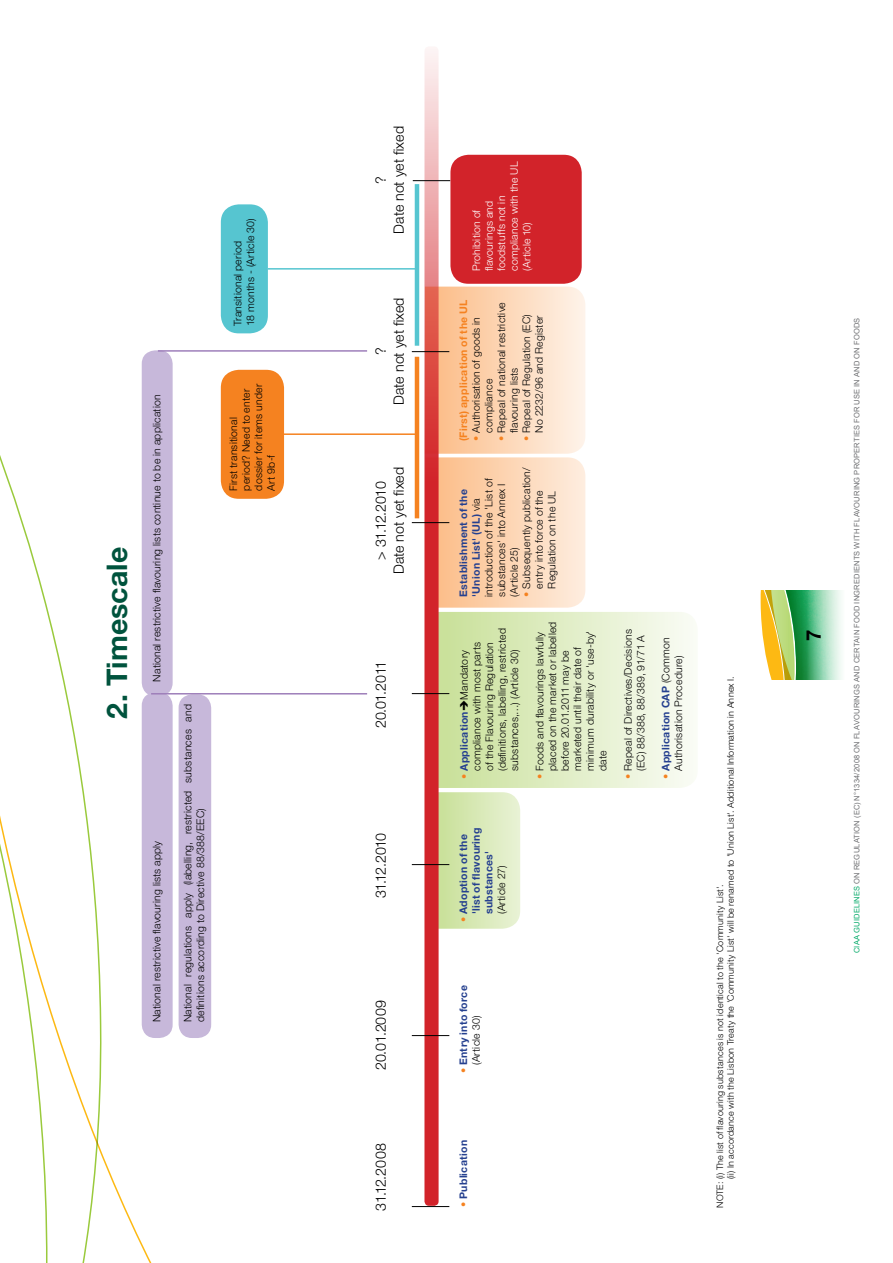
<style>
.page{position:relative;width:893px;height:1263px;background:#fff}
.page>*{position:absolute;margin:0;border:0;box-sizing:border-box;transform-origin:0 0}
.t1{font:700 28.5px "Helvetica Neue LT Std";letter-spacing:.005em;color:#00533d}
.t2{font:700 20.25px "Helvetica Neue LT Std";color:#000}
.t3{font:300 14.25px "Helvetica Neue LT Std";letter-spacing:-.01em;color:#000}
.t4{font:300 10.5px/12.6px "Helvetica Neue LT Std";letter-spacing:.02em;color:#000}
.t5{font:700 10.5px/12.6px "Helvetica Neue LT Std";letter-spacing:.025em;color:#25408f}
.t6{font:300 10.5px/12.6px "Helvetica Neue LT Std";letter-spacing:.02em;color:#fff}
.t7{font:700 10.5px "Helvetica Neue LT Std";letter-spacing:.025em;color:#f58220}
.t8{font:300 9px/10.8px "Helvetica Neue LT Std";letter-spacing:.025em;color:#000}
.t9{font:7.5px "Arial";letter-spacing:.025em;color:#6d6e71}
.s1{color:#f58220}
.s2{font-weight:700;color:#25408f}
.s3{font-weight:300;color:#f58220}
.s4{font-weight:300;color:#000}
.s5{color:#00a967}
</style>
<div class="page">
<svg style="left:760px;top:590px;width:15px;height:90px"></svg>
<img style="left:775px;top:590px;width:13px;height:90px">
<img style="left:788px;top:590px;width:18px;height:90px">
<svg style="left:806px;top:590px;width:35px;height:90px;background:#99d6b4"></svg>
<svg style="left:102px;top:352px;width:50px;height:911px"></svg>
<svg style="left:0;top:455px;width:102px;height:808px"></svg>
<svg style="left:439px;top:287px;width:146px;height:321px;background:#fcd7b8"></svg>
<svg style="left:439px;top:612px;width:254px;height:176px;background:#e0edc6"></svg>
<svg style="left:439px;top:792px;width:81px;height:137px;background:#d9e9b7"></svg>
<svg style="left:424px;top:46px;width:15px;height:1160px;background:#db5255"></svg>
<hr style="left:412px;top:1206px;width:37px;height:1px;background:#000">
<hr style="left:412px;top:1035px;width:37px;height:1px;background:#000">
<hr style="left:412px;top:864px;width:37px;height:1px;background:#000">
<hr style="left:412px;top:693px;width:37px;height:1px;background:#000">
<hr style="left:412px;top:522px;width:37px;height:1px;background:#000">
<hr style="left:412px;top:351px;width:37px;height:1px;background:#000">
<hr style="left:413px;top:180px;width:37px;height:1px;background:#000">
<div style="left:142px;top:350px;width:31px;height:346px;background:#c7b8da;border-radius:14px"></div>
<div style="left:142px;top:692px;width:31px;height:346px;background:#c7b8da;border-radius:14px"></div>
<div style="left:179px;top:694px;width:32px;height:344px;background:#c7b8da;border-radius:14px"></div>
<div style="left:221px;top:370px;width:63px;height:129px;background:#f58220;border-radius:18px"></div>
<div style="left:221px;top:204px;width:47px;height:129px;background:#56c5d0;border-radius:18px"></div>
<div style="left:450px;top:155px;width:132px;height:129px;background:#d2232a;border-radius:18px"></div>
<hr style="left:415px;top:184px;width:4px;height:162px;background:#56c5d0">
<hr style="left:415px;top:357px;width:4px;height:161px;background:#f58220">
<hr style="left:151px;top:693px;width:216px;height:1px;background:#9e7fba">
<hr style="left:158px;top:350px;width:209px;height:2px;background:#9e7fba">
<hr style="left:281px;top:433px;width:135px;height:2px;background:#f58220">
<hr style="left:268px;top:268px;width:148px;height:2px;background:#56c5d0">
<h1 class="t1" style="left:99px;top:719px;width:173px;rotate:-90deg">2. Timescale</h1>
<p class="t4" style="left:231px;top:326px;width:110px;rotate:-90deg">Transitional period<br>18 months - (Article 30)</p>
<p class="t4" style="left:150px;top:682px;width:289px;rotate:-90deg">National restrictive flavouring lists continue to be in application</p>
<p class="t4" style="left:227px;top:491px;width:108px;rotate:-90deg">First transitional period? Need to enter dossier for items under<br>Art 9b-f</p>
<p class="t4" style="left:150px;top:1022px;width:183px;rotate:-90deg">National restrictive flavouring lists apply</p>
<p class="t4" style="left:181px;top:1022px;width:320px;rotate:-90deg">National regulations apply (labelling, restricted substances and definitions according to Directive 88/388/EEC)</p>
<h3 class="t3" style="left:390px;top:234px;width:109px;rotate:-90deg">Date not yet fixed</h3>
<h3 class="t3" style="left:372px;top:184px;width:9px;rotate:-90deg">?</h3>
<h3 class="t3" style="left:390px;top:405px;width:109px;rotate:-90deg">Date not yet fixed</h3>
<h3 class="t3" style="left:372px;top:355px;width:9px;rotate:-90deg">?</h3>
<h3 class="t3" style="left:390px;top:574px;width:109px;rotate:-90deg">Date not yet fixed</h3>
<h3 class="t3" style="left:372px;top:560px;width:80px;rotate:-90deg">&gt; 31.12.2010</h3>
<h3 class="t3" style="left:372px;top:728px;width:69px;rotate:-90deg">20.01.2011</h3>
<h3 class="t3" style="left:372px;top:898px;width:67px;rotate:-90deg">31.12.2010</h3>
<h3 class="t3" style="left:372px;top:1070px;width:71px;rotate:-90deg">20.01.2009</h3>
<h3 class="t3" style="left:372px;top:1211px;width:69px;rotate:-90deg">31.12.2008</h3>
<p class="t6" style="left:470px;top:271px;width:111px;rotate:-90deg">Prohibition of flavourings and foodstuffs not in compliance with the UL (Article 10)</p>
<p class="t7" style="left:457px;top:441px;width:143px;rotate:-90deg">(First) application of the UL</p>
<p class="t4" style="left:495px;top:433px;width:132px;text-indent:-8px;rotate:-90deg"><span class="s1">•</span> Repeal of national restrictive flavouring lists</p>
<p class="t4" style="left:520px;top:441px;width:128px;text-align:right;rotate:-90deg"><span class="s1">•</span> Repeal of Regulation (EC)<br>No 2232/96 and Register</p>
<p class="t4" style="left:470px;top:433px;width:117px;text-indent:-8px;rotate:-90deg"><span class="s1">•</span> Authorisation of goods in compliance</p>
<p class="t4" style="left:457px;top:597px;width:120px;rotate:-90deg"><span class="s2">Establishment of the 'Union List' (UL)</span> via introduction of the 'List of substances' into Annex I (Article 25)</p>
<p class="t4" style="left:520px;top:588px;width:123px;text-indent:-8px;rotate:-90deg"><span class="s1">•</span> Subsequently publication/ entry into force of the<br>Regulation on the UL</p>
<p class="t4" style="left:458px;top:771px;width:144px;text-indent:-8px;rotate:-90deg"><span class="s1">•</span> <span class="s2">Application</span>➔Mandatory compliance with most parts<br>of the Flavouring Regulation (definitions, labelling, restricted substances,…) (Article 30)</p>
<p class="t4" style="left:533px;top:771px;width:151px;text-indent:-8px;rotate:-90deg"><span class="s1">•</span> Foods and flavourings lawfully placed on the market or labelled before 20.01.2011 may be marketed until their date of minimum durability or 'use-by' date</p>
<p class="t4" style="left:621px;top:779px;width:151px;text-align:center;rotate:-90deg"><span class="s1">•</span> Repeal of Directives/Decisions (EC) 88/388, 88/389, 91/71 A</p>
<p class="t4" style="left:659px;top:771px;width:135px;text-indent:-8px;rotate:-90deg"><span class="s1">•</span> <span class="s2">Application CAP</span> (Common<br>Authorisation Procedure)</p>
<p class="t5" style="left:457px;top:914px;width:88px;text-indent:-8px;rotate:-90deg"><span class="s3">•</span> Adoption of the 'list of flavouring substances'</p>
<p class="t4" style="left:495px;top:914px;width:51px;rotate:-90deg">(Article 27)</p>
<p class="t5" style="left:457px;top:1065px;width:81px;text-indent:-8px;rotate:-90deg"><span class="s3">•</span> Entry into force <span class="s4">(Article 30)</span></p>
<p class="t5" style="left:457px;top:1206px;width:68px;rotate:-90deg"><span class="s3">•</span> Publication</p>
<p class="t8" style="left:714px;top:1179px;width:504px;text-indent:-29px;rotate:-90deg">NOTE: (i) The list of flavouring substances is not identical to the 'Community List'.<br>(ii) In accordance with the Lisbon Treaty the 'Community List' will be renamed to 'Union List'. Additional Information in Annex I.</p>
<h2 class="t2" style="left:801px;top:641px;width:13px;rotate:-90deg">7</h2>
<p class="t9" style="left:852px;top:953px;width:636px;rotate:-90deg"><span class="s5">CIAA GUIDELINES</span> On regulation (ec) n °1334/2008 on flavourings and certain food ingredients with flavouring properties for use in and on foods</p>
</div>
